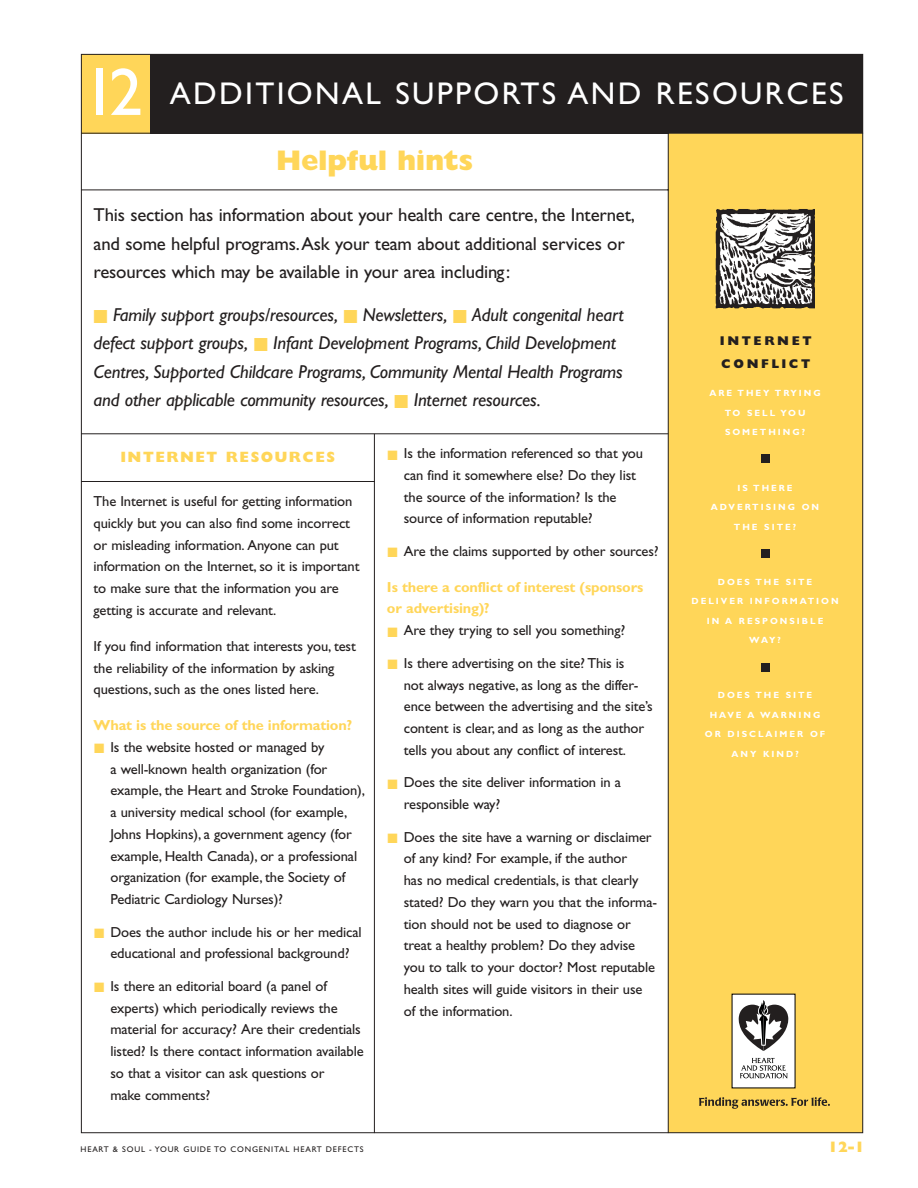
<style>
.page{position:relative;width:918px;height:1188px;background:#fff}
.page>*{position:absolute;margin:0;border:0;box-sizing:border-box;transform-origin:0 0}
.t1{font:31.5px "Gill Sans";letter-spacing:.075em;color:#fff}
.t2{font:800 28.5px "Gill Sans";letter-spacing:-.015em;color:#ffd659}
.t3{font:italic 18.75px/28.5px "Gill Sans";letter-spacing:-.01em;color:#231f1f}
.t4{font:18.75px/28.5px "Gill Sans";letter-spacing:-.01em;color:#231f1f}
.t5{font:800 15.15px "Gill Sans";color:#ffd659}
.t6{font:800 15px "Gill Sans";letter-spacing:.1em;color:#ffd659}
.t7{font:14.55px/21.8px "Gill Sans";letter-spacing:-.01em;color:#231f1f}
.t8{font:700 14.55px/21.8px "Gill Sans";letter-spacing:-.01em;color:#ffd659}
.t9{font:800 12.75px/23.2px "Gill Sans";letter-spacing:.205em;color:#231f1f}
.t10{font:700 9px/19.5px "Gill Sans";letter-spacing:.22em;color:#fff;text-align:center}
.t11{font:8.25px "Gill Sans";letter-spacing:.1em;color:#231f1f}
.s1{font-size:67.5px}
.s2{color:#ffd659}
</style>
<div class="page">
<div style="left:81px;top:54px;width:69px;height:79px;background:#ffd659"></div>
<div style="left:150px;top:54px;width:713px;height:79px;background:#231f1f"></div>
<div style="left:668px;top:133px;width:195px;height:1000px;background:#ffd659"></div>
<hr style="left:81px;top:133px;width:782px;height:1px;background:#231f1f">
<hr style="left:81px;top:190px;width:587px;height:1px;background:#231f1f">
<hr style="left:668px;top:127px;width:1px;height:1006px;background:#231f1f">
<hr style="left:81px;top:433px;width:587px;height:1px;background:#231f1f">
<hr style="left:81px;top:481px;width:293px;height:1px;background:#231f1f">
<hr style="left:374px;top:434px;width:1px;height:699px;background:#231f1f">
<div style="left:761px;top:663px;width:8px;height:9px;background:#231f1f"></div>
<div style="left:761px;top:454px;width:8px;height:8px;background:#231f1f"></div>
<div style="left:761px;top:549px;width:8px;height:9px;background:#231f1f"></div>
<img style="left:715px;top:209px;width:100px;height:100px">
<div style="left:732px;top:994px;width:63px;height:94px;background:#fff"></div>
<svg style="left:738px;top:1000px;width:51px;height:51px"></svg>
<svg style="left:740px;top:1058px;width:48px;height:20px"></svg>
<svg style="left:699px;top:1097px;width:131px;height:12px"></svg>
<h1 class="t1" style="left:83px;top:83px;width:762px"><span class="s1">12</span> ADDITIONAL SUPPORTS AND RESOURCES</h1>
<h2 class="t2" style="left:276px;top:150px;width:198px">Helpful hints</h2>
<p class="t4" style="left:94px;top:203px;width:543px">This section has information about your health care centre, the Internet, and some helpful programs.Ask your team about additional services or resources which may be available in your area including:</p>
<p class="t3" style="left:94px;top:302px;width:532px"><span class="s2">■</span> Family support groups/resources, <span class="s2">■</span> Newsletters, <span class="s2">■</span> Adult congenital heart defect support groups, <span class="s2">■</span> Infant Development Programs, Child Development Centres, Supported Childcare Programs, Community Mental Health Programs and other applicable community resources, <span class="s2">■</span> Internet resources.</p>
<p class="t6" style="left:120px;top:452px;width:216px">INTERNET RESOURCES</p>
<p class="t7" style="left:94px;top:492px;width:268px">The Internet is useful for getting information quickly but you can also find some incorrect or misleading information. Anyone can put information on the Internet, so it is important to make sure that the information you are getting is accurate and relevant.</p>
<p class="t7" style="left:94px;top:637px;width:264px">If you find information that interests you, test the reliability of the information by asking questions, such as the ones listed here.</p>
<p class="t8" style="left:94px;top:716px;width:260px">What is the source of the information?</p>
<p class="t7" style="left:110px;top:738px;width:256px;text-indent:-16px"><span class="s2">■</span> Is the website hosted or managed by<br>a well-known health organization (for example, the Heart and Stroke Foundation), a university medical school (for example, Johns Hopkins), a government agency (for example, Health Canada), or a professional organization (for example, the Society of Pediatric Cardiology Nurses)?</p>
<p class="t7" style="left:94px;top:922px;width:269px;text-align:center"><span class="s2">■</span> Does the author include his or her medical educational and professional background?</p>
<p class="t7" style="left:110px;top:977px;width:255px;text-indent:-16px"><span class="s2">■</span> Is there an editorial board (a panel of experts) which periodically reviews the material for accuracy? Are their credentials listed? Is there contact information available so that a visitor can ask questions or<br>make comments?</p>
<p class="t7" style="left:404px;top:444px;width:241px;text-indent:-16px"><span class="s2">■</span> Is the information referenced so that you can find it somewhere else? Do they list the source of the information? Is the source of information reputable?</p>
<p class="t7" style="left:387px;top:542px;width:273px"><span class="s2">■</span> Are the claims supported by other sources?</p>
<p class="t8" style="left:387px;top:578px;width:258px">Is there a conflict of interest (sponsors or advertising)?</p>
<p class="t7" style="left:387px;top:621px;width:239px"><span class="s2">■</span> Are they trying to sell you something?</p>
<p class="t7" style="left:404px;top:654px;width:250px;text-indent:-16px"><span class="s2">■</span> Is there advertising on the site? This is<br>not always negative, as long as the differ&shy;ence between the advertising and the site’s content is clear, and as long as the author tells you about any conflict of interest.</p>
<p class="t7" style="left:404px;top:773px;width:219px;text-indent:-16px"><span class="s2">■</span> Does the site deliver information in a responsible way?</p>
<p class="t7" style="left:404px;top:827px;width:255px;text-indent:-16px"><span class="s2">■</span> Does the site have a warning or disclaimer of any kind? For example, if the author<br>has no medical credentials, is that clearly stated? Do they warn you that the informa&shy;tion should not be used to diagnose or treat a healthy problem? Do they advise you to talk to your doctor? Most reputable health sites will guide visitors in their use of the information.</p>
<p class="t9" style="left:720px;top:331px;width:93px">INTERNET<br>CONFLICT</p>
<p class="t10" style="left:709px;top:385px;width:113px">ARE THEY TRYING<br>TO SELL YOU<br>SOMETHING?</p>
<p class="t10" style="left:711px;top:479px;width:110px">IS THERE<br>ADVERTISING ON<br>THE SITE?</p>
<p class="t10" style="left:692px;top:573px;width:149px">DOES THE SITE<br>DELIVER INFORMATION<br>IN A RESPONSIBLE<br>WAY?</p>
<p class="t10" style="left:705px;top:687px;width:122px">DOES THE SITE<br>HAVE A WARNING<br>OR DISCLAIMER OF<br>ANY KIND?</p>
<p class="t11" style="left:81px;top:1147px;width:285px">HEART &amp; SOUL - YOUR GUIDE TO CONGENITAL HEART DEFECTS</p>
<p class="t5" style="left:828px;top:1142px;width:39px">12-1</p>
</div>
